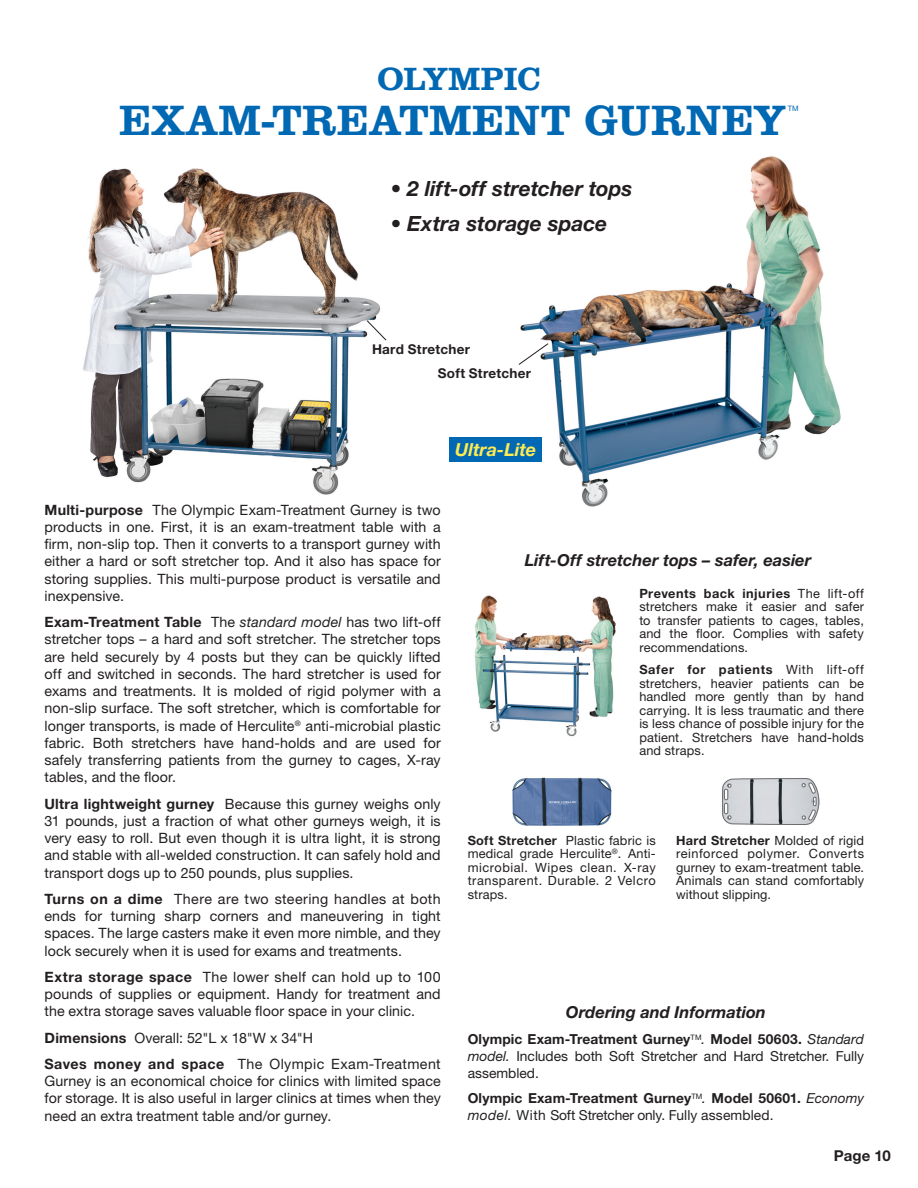
<style>
.page{position:relative;width:918px;height:1188px;background:#fff}
.page>*{position:absolute;margin:0;border:0;box-sizing:border-box;transform-origin:0 0}
.t1{font:800 43.5px "Clarendon TL";letter-spacing:.01em;color:#0168b3}
.t2{font:800 33px "Clarendon TL";letter-spacing:-.015em;color:#0168b3}
.t3{font:italic 700 21px "Helvetica Neue LT Std";color:#231f20}
.t4{font:italic 700 18px "Helvetica Neue LT Std";color:#ffeb52}
.t5{font:italic 700 16.5px "Helvetica Neue LT Std";color:#231f20}
.t6{font:700 15px "Helvetica Neue LT Std";letter-spacing:.005em;color:#231f20}
.t7{font:14.25px/17.2px "Helvetica Neue LT Std";letter-spacing:.005em;color:#231f20;text-align:justify}
.t8{font:14.25px/26.2px "Helvetica Neue LT Std";letter-spacing:.025em;color:#231f20}
.t9{font:13.8px/16.8px "Helvetica Neue LT Std";color:#231f20;text-align:justify}
.t10{font:700 13.8px/16.8px "Helvetica Neue LT Std";letter-spacing:.01em;color:#231f20}
.t11{font:700 13.5px "Helvetica Neue LT Std";letter-spacing:.02em;color:#231f20}
.t12{font:12.75px/13.5px "Helvetica Neue LT Std";letter-spacing:.015em;color:#231f20;text-align:justify}
.t13{font:7.5px "Helvetica Neue LT Std";color:#0168b3}
.s1{font-weight:700}
.s2{font-style:italic}
.s3{font-weight:400;font-style:italic}
.s4{font-weight:400}
</style>
<div class="page">
<img style="left:520px;top:156px;width:321px;height:351px">
<img style="left:83px;top:168px;width:297px;height:327px">
<div style="left:449px;top:437px;width:93px;height:25px;background:#0168b3"></div>
<svg style="left:366px;top:320px;width:21px;height:21px"></svg>
<svg style="left:518px;top:343px;width:31px;height:23px"></svg>
<img style="left:512px;top:777px;width:100px;height:49px">
<img style="left:474px;top:595px;width:142px;height:142px">
<svg style="left:722px;top:778px;width:97px;height:47px"></svg>
<h2 class="t2" style="left:377px;top:58px;width:165px">OLYMPIC</h2>
<h1 class="t1" style="left:119px;top:92px;width:667px">EXAM-TREATMENT GURNEY</h1>
<p class="t13" style="left:788px;top:104px;width:13px">TM</p>
<h3 class="t3" style="left:391px;top:176px;width:243px">• 2 lift-off stretcher tops</h3>
<h3 class="t3" style="left:391px;top:210px;width:218px">• Extra storage space</h3>
<p class="t11" style="left:372px;top:341px;width:99px">Hard Stretcher</p>
<p class="t11" style="left:438px;top:365px;width:95px">Soft Stretcher</p>
<p class="t4" style="left:455px;top:439px;width:82px">Ultra-Lite</p>
<p class="t7" style="left:45px;top:501px;width:398px"><span class="s1">Multi-purpose</span> The Olympic Exam-Treatment Gurney is two products in one. First, it is an exam-treatment table with a firm, non-slip top. Then it converts to a transport gurney with either a hard or soft stretcher top. And it also has space for storing supplies. This multi-purpose product is versatile and inexpensive.</p>
<p class="t7" style="left:45px;top:613px;width:398px"><span class="s1">Exam-Treatment Table</span> The <span class="s2">standard model</span> has two lift-off stretcher tops – a hard and soft stretcher. The stretcher tops are held securely by 4 posts but they can be quickly lifted off and switched in seconds. The hard stretcher is used for exams and treatments. It is molded of rigid polymer with a non-slip surface. The soft stretcher, which is comfortable for longer transports, is made of Herculite<sup>®</sup> anti-microbial plastic fabric. Both stretchers have hand-holds and are used for safely transferring patients from the gurney to cages, X-ray tables, and the floor.</p>
<p class="t7" style="left:45px;top:795px;width:398px"><span class="s1">Ultra lightweight gurney</span> Because this gurney weighs only 31 pounds, just a fraction of what other gurneys weigh, it is very easy to roll. But even though it is ultra light, it is strong and stable with all-welded construction. It can safely hold and transport dogs up to 250 pounds, plus supplies.</p>
<p class="t7" style="left:45px;top:890px;width:398px"><span class="s1">Turns on a dime</span> There are two steering handles at both ends for turning sharp corners and maneuvering in tight spaces. The large casters make it even more nimble, and they lock securely when it is used for exams and treatments.</p>
<p class="t7" style="left:45px;top:968px;width:398px"><span class="s1">Extra storage space</span> The lower shelf can hold up to 100 pounds of supplies or equipment. Handy for treatment and the extra storage saves valuable floor space in your clinic.</p>
<p class="t8" style="left:45px;top:1024px;width:398px"><span class="s1">Dimensions</span> Overall: 52"L x 18"W x 34"H<br><span class="s1">Saves money and space</span> The Olympic Exam-Treatment</p>
<p class="t7" style="left:45px;top:1072px;width:398px">Gurney is an economical choice for clinics with limited space for storage. It is also useful in larger clinics at times when they need an extra treatment table and/or gurney.</p>
<p class="t5" style="left:525px;top:550px;width:288px">Lift-Off stretcher tops – safer, easier</p>
<p class="t12" style="left:639px;top:586px;width:226px"><span class="s1">Prevents back injuries</span> The lift-off stretchers make it easier and safer to transfer patients to cages, tables, and the floor. Complies with safety recommendations.</p>
<p class="t12" style="left:639px;top:663px;width:226px"><span class="s1">Safer for patients</span> With lift-off stretchers, heavier patients can be handled more gently than by hand carrying. It is less traumatic and there is less chance of possible injury for the patient. Stretchers have hand-holds and straps.</p>
<p class="t12" style="left:468px;top:833px;width:190px"><span class="s1">Soft Stretcher</span> Plastic fabric is medical grade Herculite<sup>®</sup>. Anti&shy;microbial. Wipes clean. X-ray transparent. Durable. 2 Velcro straps.</p>
<p class="t12" style="left:676px;top:834px;width:190px"><span class="s1">Hard Stretcher</span> Molded of rigid reinforced polymer. Converts gurney to exam-treatment table.<br>Animals can stand comfortably without slipping.</p>
<p class="t5" style="left:566px;top:1002px;width:202px">Ordering and Information</p>
<p class="t9" style="left:468px;top:1031px;width:398px"><span class="s1">Olympic Exam-Treatment Gurney</span><sup>TM</sup><span class="s2">.</span> <span class="s1">Model 50603.</span> <span class="s2">Standard model.</span> Includes both Soft Stretcher and Hard Stretcher. Fully assembled.</p>
<p class="t10" style="left:468px;top:1090px;width:398px">Olympic Exam-Treatment Gurney<sup>TM</sup><span class="s3">.</span> Model 50601. <span class="s3">Economy model.</span> <span class="s4">With Soft Stretcher only. Fully assembled.</span></p>
<p class="t6" style="left:834px;top:1146px;width:59px">Page 10</p>
</div>
